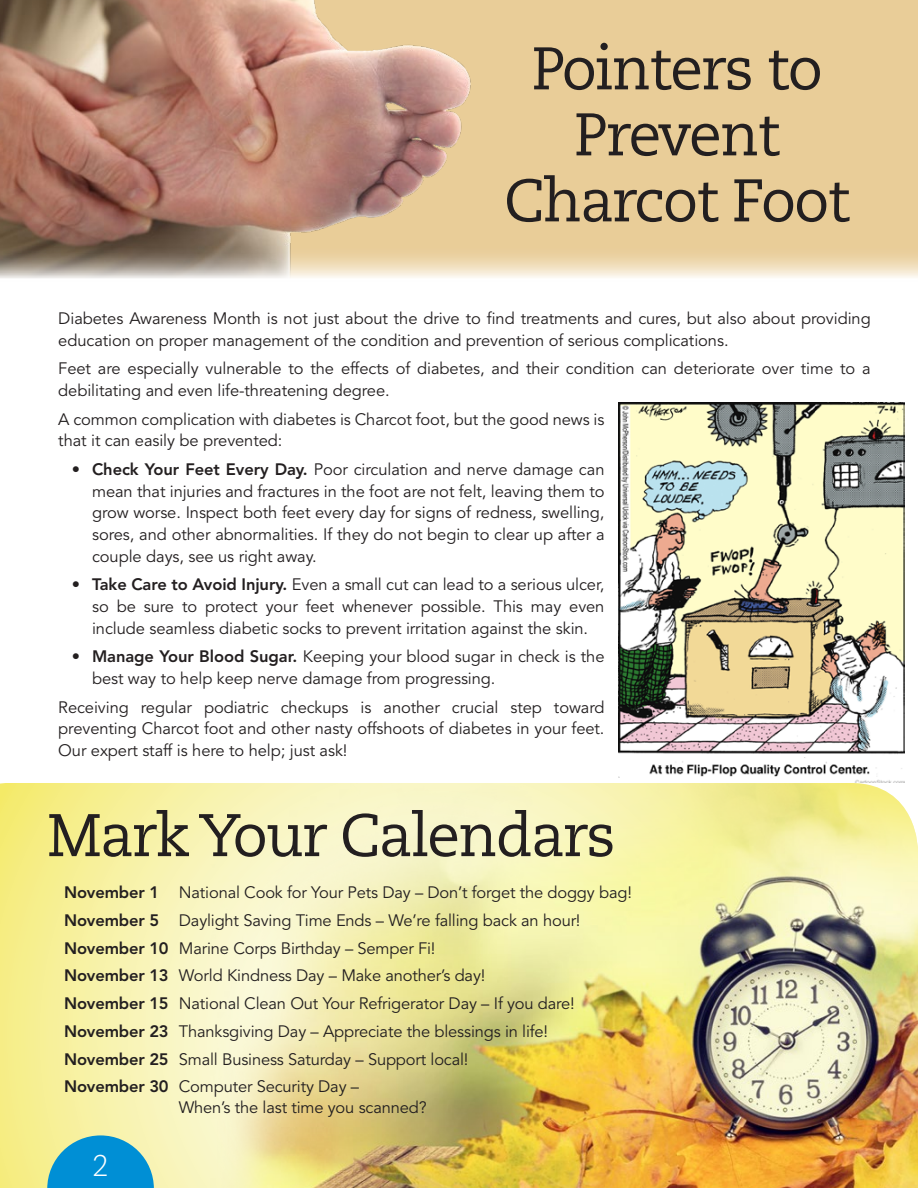
<style>
.page{position:relative;width:918px;height:1188px;background:#fff}
.page>*{position:absolute;margin:0;border:0;box-sizing:border-box;transform-origin:0 0}
.t1{font:60px/66px "Caecilia LT Std";letter-spacing:-.03em;color:#231f20;text-align:center}
.t2{font:300 30px "Caecilia LT Std";color:#fff}
.t3{font:16.5px/21.8px "Avenir LT Std";letter-spacing:-.005em;color:#231f20}
.s1{font-weight:800}
</style>
<div class="page">
<svg style="left:0;top:783px;width:209px;height:405px;background:#f7f1a1"></svg>
<img style="left:209px;top:783px;width:708px;height:405px">
<hr style="left:917px;top:0;width:1px;height:1188px;background:#faf8f7">
<div style="left:0;top:0;width:918px;height:297px;background:#e9cd98"></div>
<img style="left:0;top:0;width:471px;height:244px">
<svg style="left:47px;top:1135px;width:107px;height:53px;background:#38a5ca"></svg>
<svg style="left:0;top:244px;width:918px;height:53px"></svg>
<img style="left:618px;top:402px;width:286px;height:381px">
<p class="t1" style="left:504px;top:37px;width:348px">Pointers to<br>Prevent<br>Charcot Foot</p>
<p class="t3" style="left:58px;top:308px;width:814px">Diabetes Awareness Month is not just about the drive to find treatments and cures, but also about providing education on proper management of the condition and prevention of serious complications.</p>
<p class="t3" style="left:58px;top:358px;width:814px">Feet are especially vulnerable to the effects of diabetes, and their condition can deteriorate over time to a debilitating and even life-threatening degree.</p>
<p class="t3" style="left:58px;top:409px;width:548px">A common complication with diabetes is Charcot foot, but the good news is that it can easily be prevented:</p>
<p class="t3" style="left:92px;top:459px;width:514px;text-align:justify;text-indent:-20px"><span class="s1">• Check Your Feet Every Day.</span> Poor circulation and nerve damage can mean that injuries and fractures in the foot are not felt, leaving them to grow worse. Inspect both feet every day for signs of redness, swelling, sores, and other abnormalities. If they do not begin to clear up after a couple days, see us right away.</p>
<p class="t3" style="left:92px;top:574px;width:514px;text-align:justify;text-indent:-20px"><span class="s1">• Take Care to Avoid Injury.</span> Even a small cut can lead to a serious ulcer, so be sure to protect your feet whenever possible. This may even include seamless diabetic socks to prevent irritation against the skin.</p>
<p class="t3" style="left:92px;top:646px;width:514px;text-indent:-20px"><span class="s1">• Manage Your Blood Sugar.</span> Keeping your blood sugar in check is the best way to help keep nerve damage from progressing.</p>
<p class="t3" style="left:58px;top:697px;width:548px;text-align:justify">Receiving regular podiatric checkups is another crucial step toward preventing Charcot foot and other nasty offshoots of diabetes in your feet.<br>Our expert staff is here to help; just ask!</p>
<p class="t1" style="left:47px;top:803px;width:570px">Mark Your Calendars</p>
<p class="t3" style="left:64px;top:879px;width:569px;line-height:27.8px"><span class="s1">November 1</span> National Cook for Your Pets Day – Don’t forget the doggy bag!<br><span class="s1">November 5</span> Daylight Saving Time Ends – We’re falling back an hour!<br><span class="s1">November 10</span> Marine Corps Birthday – Semper Fi!<br><span class="s1">November 13</span> World Kindness Day – Make another’s day!<br><span class="s1">November 15</span> National Clean Out Your Refrigerator Day – If you dare!<br><span class="s1">November 23</span> Thanksgiving Day – Appreciate the blessings in life!<br><span class="s1">November 25</span> Small Business Saturday – Support local!<br><span class="s1">November 30</span> Computer Security Day –</p>
<p class="t3" style="left:179px;top:1097px;width:249px">When’s the last time you scanned?</p>
<p class="t2" style="left:92px;top:1149px;width:18px">2</p>
</div>
